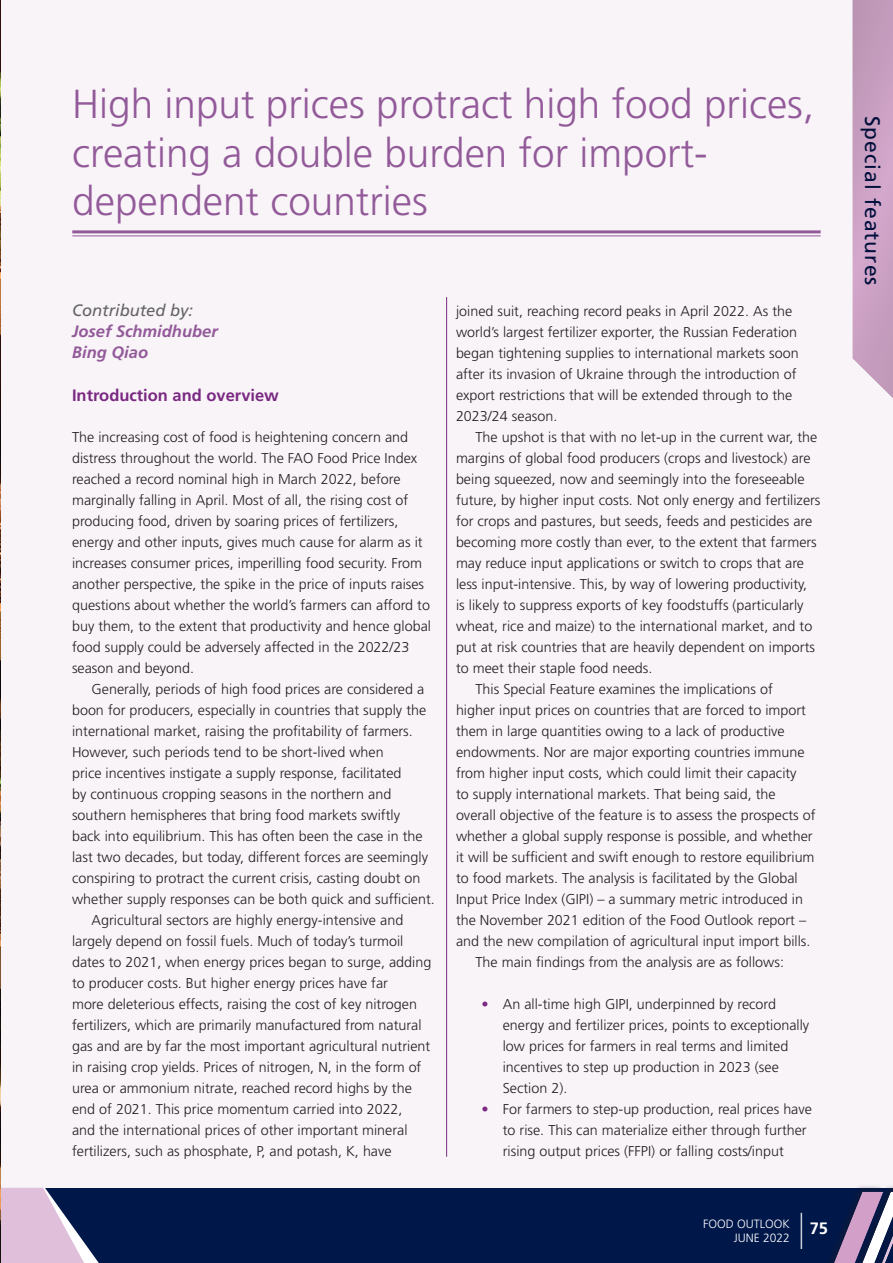
<style>
.page{position:relative;width:893px;height:1263px;background:#fff}
.page>*{position:absolute;margin:0;border:0;box-sizing:border-box;transform-origin:0 0}
.Heading1{font:300 40.5px/48.6px "Frutiger LT Std";color:#925a99}
.t1{font:21px "Frutiger LT Std";letter-spacing:.05em;color:#00174a}
.NewPara1{font:italic 700 16.5px/21px "Frutiger LT Std";color:#925a99}
.Heading3{font:700 16.5px "Frutiger LT Std";color:#7a2982}
.t2{font:700 16.5px "Frutiger LT Std";color:#fff}
.NewPara{font:300 14.25px/21px "Frutiger LT Std";color:#231f20}
.t3{font:300 12px/14.4px "Frutiger LT Std";color:#fff;text-align:right}
.s1{font-weight:400;color:#636366}
.s2{color:#7a2982}
</style>
<div class="page">
<div style="left:1px;top:0;width:892px;height:1263px;background:#f9f4f8"></div>
<div style="left:839px;top:0;width:54px;height:422px;background:#231f20;opacity:.5"></div>
<div style="left:1px;top:1188px;width:892px;height:75px;background:#00174a"></div>
<svg style="left:1px;top:1188px;width:98px;height:75px"></svg>
<div style="left:813px;top:1182px;width:80px;height:81px;background:#231f20;opacity:.5"></div>
<div style="left:841px;top:1182px;width:52px;height:81px;background:#231f20;opacity:.5"></div>
<div style="left:866px;top:1184px;width:27px;height:79px;background:#231f20;opacity:.3"></div>
<svg style="left:825px;top:1192px;width:68px;height:71px"></svg>
<hr style="left:801px;top:1213px;width:1px;height:36px;background:#fff">
<img style="left:0;top:0;width:1px;height:1263px">
<hr style="left:446px;top:297px;width:1px;height:860px;background:#7a2982">
<hr style="left:72px;top:230px;width:749px;height:3px;background:#925a99">
<hr style="left:72px;top:235px;width:749px;height:1px;background:#925a99">
<p class="Heading1" style="left:72px;top:80px;width:743px">High input prices protract high food prices, creating a double burden for import&shy;dependent countries</p>
<p class="NewPara1" style="left:72px;top:300px;width:147px"><span class="s1">Contributed by:<br></span>Josef Schmidhuber<br>Bing Qiao</p>
<p class="Heading3" style="left:72px;top:386px;width:208px">Introduction and overview</p>
<p class="NewPara" style="left:72px;top:427px;width:361px">The increasing cost of food is heightening concern and distress throughout the world. The FAO Food Price Index reached a record nominal high in March 2022, before marginally falling in April. Most of all, the rising cost of producing food, driven by soaring prices of fertilizers, energy and other inputs, gives much cause for alarm as it increases consumer prices, imperilling food security. From another perspective, the spike in the price of inputs raises questions about whether the world’s farmers can afford to buy them, to the extent that productivity and hence global food supply could be adversely affected in the 2022/23 season and beyond.</p>
<p class="NewPara" style="left:72px;top:679px;width:364px;text-indent:19px">Generally, periods of high food prices are considered a boon for producers, especially in countries that supply the international market, raising the profitability of farmers.<br>However, such periods tend to be short-lived when<br>price incentives instigate a supply response, facilitated<br>by continuous cropping seasons in the northern and southern hemispheres that bring food markets swiftly<br>back into equilibrium. This has often been the case in the last two decades, but today, different forces are seemingly conspiring to protract the current crisis, casting doubt on whether supply responses can be both quick and sufficient.</p>
<p class="NewPara" style="left:72px;top:910px;width:361px;text-indent:19px">Agricultural sectors are highly energy-intensive and largely depend on fossil fuels. Much of today’s turmoil dates to 2021, when energy prices began to surge, adding to producer costs. But higher energy prices have far<br>more deleterious effects, raising the cost of key nitrogen fertilizers, which are primarily manufactured from natural gas and are by far the most important agricultural nutrient in raising crop yields. Prices of nitrogen, N, in the form of urea or ammonium nitrate, reached record highs by the end of 2021. This price momentum carried into 2022,<br>and the international prices of other important mineral fertilizers, such as phosphate, P, and potash, K, have</p>
<p class="NewPara" style="left:456px;top:301px;width:344px">joined suit, reaching record peaks in April 2022. As the world’s largest fertilizer exporter, the Russian Federation began tightening supplies to international markets soon after its invasion of Ukraine through the introduction of export restrictions that will be extended through to the 2023/24 season.</p>
<p class="NewPara" style="left:456px;top:427px;width:366px;text-indent:19px">The upshot is that with no let-up in the current war, the margins of global food producers (crops and livestock) are being squeezed, now and seemingly into the foreseeable future, by higher input costs. Not only energy and fertilizers for crops and pastures, but seeds, feeds and pesticides are becoming more costly than ever, to the extent that farmers may reduce input applications or switch to crops that are less input-intensive. This, by way of lowering productivity,<br>is likely to suppress exports of key foodstuffs (particularly wheat, rice and maize) to the international market, and to put at risk countries that are heavily dependent on imports to meet their staple food needs.</p>
<p class="NewPara" style="left:456px;top:679px;width:361px;text-indent:19px">This Special Feature examines the implications of<br>higher input prices on countries that are forced to import them in large quantities owing to a lack of productive endowments. Nor are major exporting countries immune from higher input costs, which could limit their capacity<br>to supply international markets. That being said, the overall objective of the feature is to assess the prospects of whether a global supply response is possible, and whether it will be sufficient and swift enough to restore equilibrium to food markets. The analysis is facilitated by the Global Input Price Index (GIPI) – a summary metric introduced in the November 2021 edition of the Food Outlook report – and the new compilation of agricultural input import bills.</p>
<p class="NewPara" style="left:475px;top:952px;width:310px">The main findings from the analysis are as follows:</p>
<p class="NewPara" style="left:503px;top:994px;width:308px;text-indent:-21px"><span class="s2">•</span> An all-time high GIPI, underpinned by record energy and fertilizer prices, points to exceptionally low prices for farmers in real terms and limited incentives to step up production in 2023 (see Section 2).</p>
<p class="NewPara" style="left:503px;top:1099px;width:311px;text-indent:-21px"><span class="s2">•</span> For farmers to step-up production, real prices have to rise. This can materialize either through further rising output prices (FFPI) or falling costs/input</p>
<p class="t3" style="left:703px;top:1217px;width:88px">FOOD OUTLOOK<br>JUNE 2022</p>
<p class="t2" style="left:810px;top:1219px;width:20px">75</p>
<h2 class="t1" style="left:885px;top:116px;width:171px;rotate:90deg">Special features</h2>
</div>
